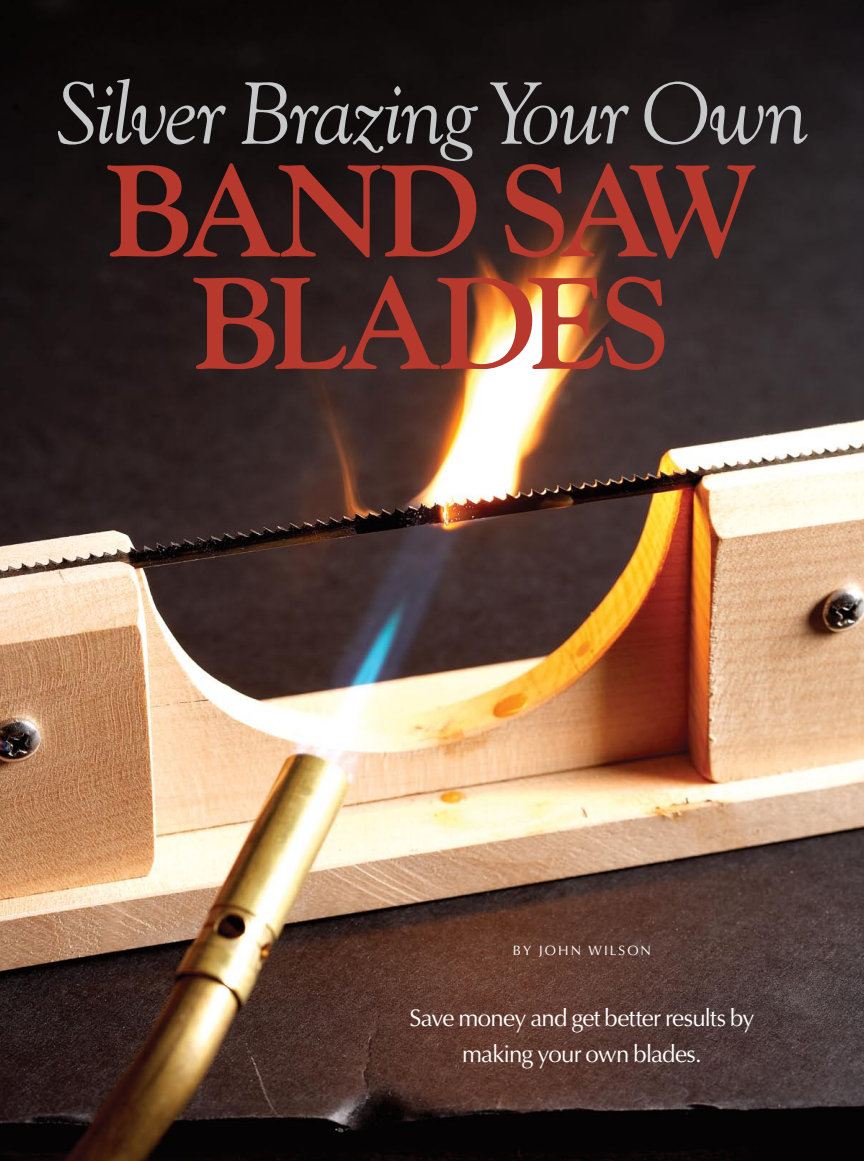
<style>
.page{position:relative;width:864px;height:1161px;background:#fff}
.page>*{position:absolute;margin:0;border:0;box-sizing:border-box;transform-origin:0 0}
.t1{font:700 129px/112.5px "Goudy Std";letter-spacing:-.065em;color:#b7382c;text-align:center}
.t2{font:italic 87px "Goudy Std";letter-spacing:-.03em;color:#c6c8ca}
.t3{font:24px/36px "Optima LT Std";letter-spacing:-.03em;color:#fff;text-align:center}
.t4{font:13.5px "Optima LT Std";letter-spacing:.15em;color:#fff}
</style>
<div class="page">
<img style="left:0;top:0;width:864px;height:1161px">
<h2 class="t2" style="left:56px;top:61px;width:754px">Silver Brazing Your Own</h2>
<h1 class="t1" style="left:107px;top:155px;width:652px">BAND SAW<br>BLADES</h1>
<p class="t4" style="left:513px;top:942px;width:137px">by John Wilson</p>
<p class="t3" style="left:409px;top:1000px;width:347px">Save money and get better results by making your own blades.</p>
</div>
